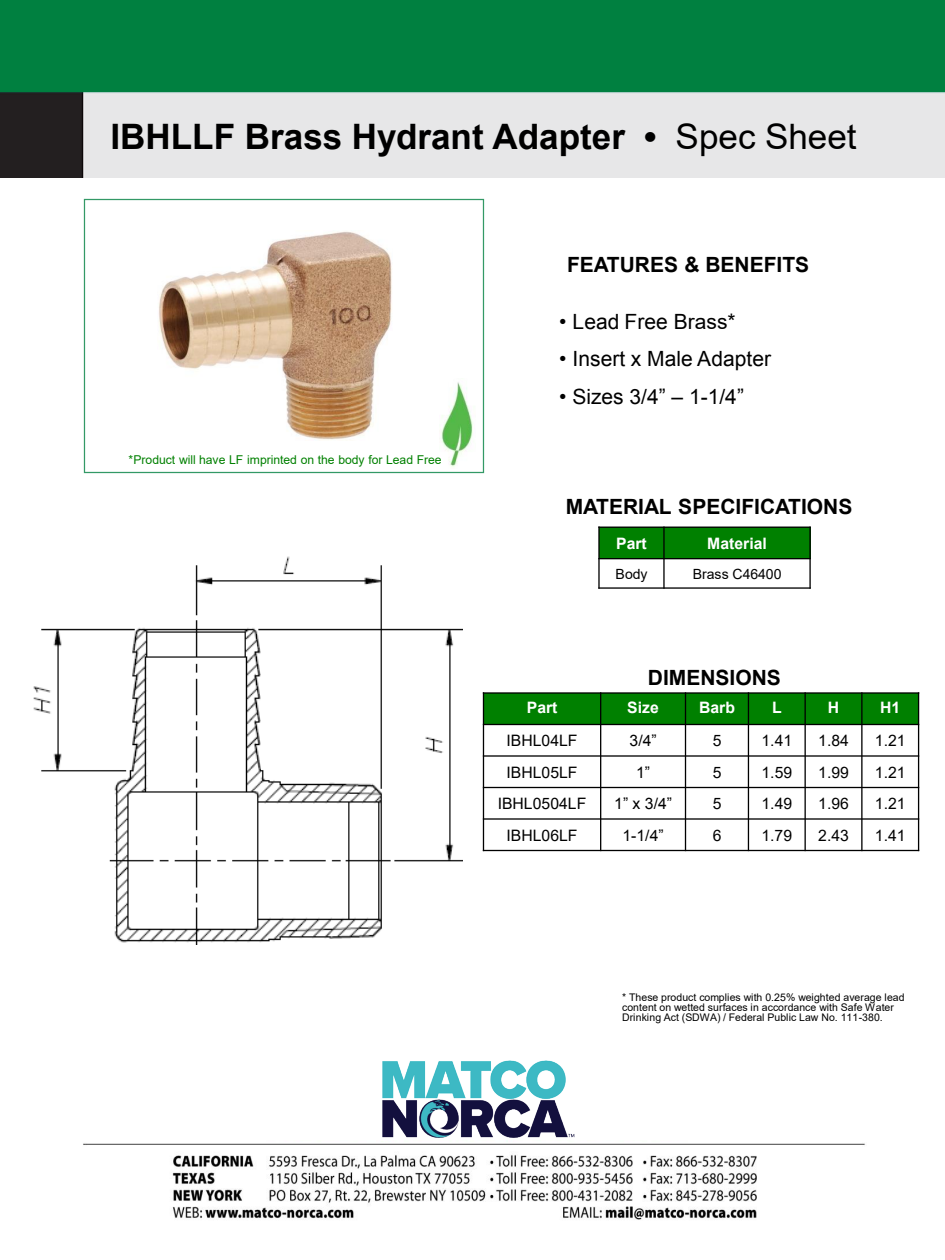
<style>
.page{position:relative;width:945px;height:1260px;background:#fff}
.page>*{position:absolute;margin:0;border:0;box-sizing:border-box;transform-origin:0 0}
.t1{font:700 35px "Arial";color:#000}
.t2{font:21px "Arial";color:#000}
.t3{font:700 21px "Arial";color:#000}
.t4{font:15.75px "Arial";letter-spacing:.005em;color:#000}
.t5{font:700 15.75px "Arial";color:#fff}
.t6{font:14px "Arial";letter-spacing:-.005em;color:#000}
.t7{font:12.25px "Arial";letter-spacing:-.005em;color:#008000}
.t8{font:10.5px/10.2px "Arial";letter-spacing:.005em;color:#000}
.s1{font-weight:400}
</style>
<div class="page">
<div style="left:84px;top:199px;width:400px;height:274px;border:1px solid #396"></div>
<img style="left:441px;top:382px;width:32px;height:85px">
<img style="left:83px;top:1143px;width:782px;height:77px">
<img style="left:0;top:0;width:945px;height:177px">
<div style="left:599px;top:527px;width:65px;height:32px;background:#008000"></div>
<div style="left:664px;top:527px;width:146px;height:32px;background:#008000"></div>
<hr style="left:663px;top:527px;width:2px;height:62px;background:#000">
<hr style="left:598px;top:558px;width:213px;height:1px;background:#000">
<hr style="left:598px;top:527px;width:2px;height:62px;background:#000">
<hr style="left:809px;top:527px;width:2px;height:62px;background:#000">
<hr style="left:598px;top:527px;width:213px;height:1px;background:#000">
<hr style="left:598px;top:587px;width:213px;height:2px;background:#000">
<div style="left:483px;top:693px;width:118px;height:31px;background:#008000"></div>
<div style="left:601px;top:693px;width:85px;height:31px;background:#008000"></div>
<div style="left:686px;top:693px;width:62px;height:31px;background:#008000"></div>
<div style="left:748px;top:693px;width:57px;height:31px;background:#008000"></div>
<div style="left:805px;top:693px;width:57px;height:31px;background:#008000"></div>
<div style="left:862px;top:693px;width:57px;height:31px;background:#008000"></div>
<hr style="left:600px;top:692px;width:1px;height:159px;background:#000">
<hr style="left:685px;top:692px;width:1px;height:159px;background:#000">
<hr style="left:748px;top:692px;width:1px;height:159px;background:#000">
<hr style="left:805px;top:692px;width:1px;height:159px;background:#000">
<hr style="left:861px;top:692px;width:2px;height:159px;background:#000">
<hr style="left:483px;top:724px;width:436px;height:1px;background:#000">
<hr style="left:483px;top:755px;width:436px;height:2px;background:#000">
<hr style="left:483px;top:787px;width:436px;height:1px;background:#000">
<hr style="left:483px;top:818px;width:436px;height:2px;background:#000">
<hr style="left:483px;top:692px;width:1px;height:159px;background:#000">
<hr style="left:918px;top:692px;width:1px;height:159px;background:#000">
<hr style="left:483px;top:692px;width:436px;height:2px;background:#000">
<hr style="left:483px;top:850px;width:436px;height:1px;background:#000">
<img style="left:159px;top:231px;width:233px;height:209px">
<img style="left:33px;top:556px;width:429px;height:389px">
<img style="left:382px;top:1060px;width:193px;height:82px">
<h1 class="t1" style="left:98px;top:106px;width:574px">S-125LF &amp; S-125SLF Shower Head</h1>
<h1 class="t1" style="left:110px;top:112px;width:748px">IBHLLF Brass Hydrant Adapter • <span class="s1">Spec Sheet</span></h1>
<h2 class="t3" style="left:567px;top:250px;width:244px">FEATURES &amp; BENEFITS</h2>
<p class="t7" style="left:129px;top:451px;width:315px">*Product will have LF imprinted on the body for Lead Free</p>
<h2 class="t2" style="left:559px;top:307px;width:178px">• Lead Free Brass*</h2>
<h2 class="t2" style="left:559px;top:345px;width:213px">• Insert x Male Adapter</h2>
<h2 class="t2" style="left:559px;top:383px;width:186px">• Sizes 3/4” – 1-1/4”</h2>
<h2 class="t3" style="left:566px;top:492px;width:288px">MATERIAL SPECIFICATIONS</h2>
<h3 class="t5" style="left:616px;top:532px;width:32px">Part</h3>
<h3 class="t5" style="left:707px;top:532px;width:61px">Material</h3>
<h3 class="t6" style="left:616px;top:564px;width:34px">Body</h3>
<h3 class="t6" style="left:693px;top:564px;width:90px">Brass C46400</h3>
<h2 class="t3" style="left:648px;top:662px;width:135px">DIMENSIONS</h2>
<h3 class="t5" style="left:527px;top:696px;width:32px">Part</h3>
<h3 class="t5" style="left:627px;top:696px;width:33px">Size</h3>
<h3 class="t5" style="left:699px;top:696px;width:37px">Barb</h3>
<h3 class="t5" style="left:772px;top:696px;width:11px">L</h3>
<h3 class="t5" style="left:828px;top:696px;width:13px">H</h3>
<h3 class="t5" style="left:880px;top:696px;width:22px">H1</h3>
<h3 class="t4" style="left:507px;top:730px;width:73px">IBHL04LF</h3>
<h3 class="t4" style="left:630px;top:730px;width:29px">3/4”</h3>
<h3 class="t4" style="left:713px;top:730px;width:10px">5</h3>
<h3 class="t4" style="left:761px;top:730px;width:32px">1.41</h3>
<h3 class="t4" style="left:818px;top:730px;width:32px">1.84</h3>
<h3 class="t4" style="left:875px;top:730px;width:32px">1.21</h3>
<h3 class="t4" style="left:507px;top:761px;width:73px">IBHL05LF</h3>
<h3 class="t4" style="left:636px;top:762px;width:16px">1”</h3>
<h3 class="t4" style="left:713px;top:761px;width:10px">5</h3>
<h3 class="t4" style="left:761px;top:761px;width:32px">1.59</h3>
<h3 class="t4" style="left:818px;top:761px;width:32px">1.99</h3>
<h3 class="t4" style="left:875px;top:761px;width:32px">1.21</h3>
<h3 class="t4" style="left:498px;top:793px;width:90px">IBHL0504LF</h3>
<h3 class="t4" style="left:614px;top:793px;width:59px">1” x 3/4”</h3>
<h3 class="t4" style="left:713px;top:793px;width:10px">5</h3>
<h3 class="t4" style="left:761px;top:793px;width:32px">1.49</h3>
<h3 class="t4" style="left:818px;top:793px;width:32px">1.96</h3>
<h3 class="t4" style="left:875px;top:793px;width:32px">1.21</h3>
<h3 class="t4" style="left:506px;top:824px;width:73px">IBHL06LF</h3>
<h3 class="t4" style="left:622px;top:824px;width:43px">1-1/4”</h3>
<h3 class="t4" style="left:713px;top:824px;width:10px">6</h3>
<h3 class="t4" style="left:761px;top:824px;width:32px">1.79</h3>
<h3 class="t4" style="left:818px;top:824px;width:32px">2.43</h3>
<h3 class="t4" style="left:875px;top:824px;width:32px">1.41</h3>
<p class="t8" style="left:622px;top:992px;width:284px">* These product complies with 0.25% weighted average lead content on wetted surfaces in accordance with Safe Water<br>Drinking Act (SDWA) / Federal Public Law No. 111-380.</p>
</div>
